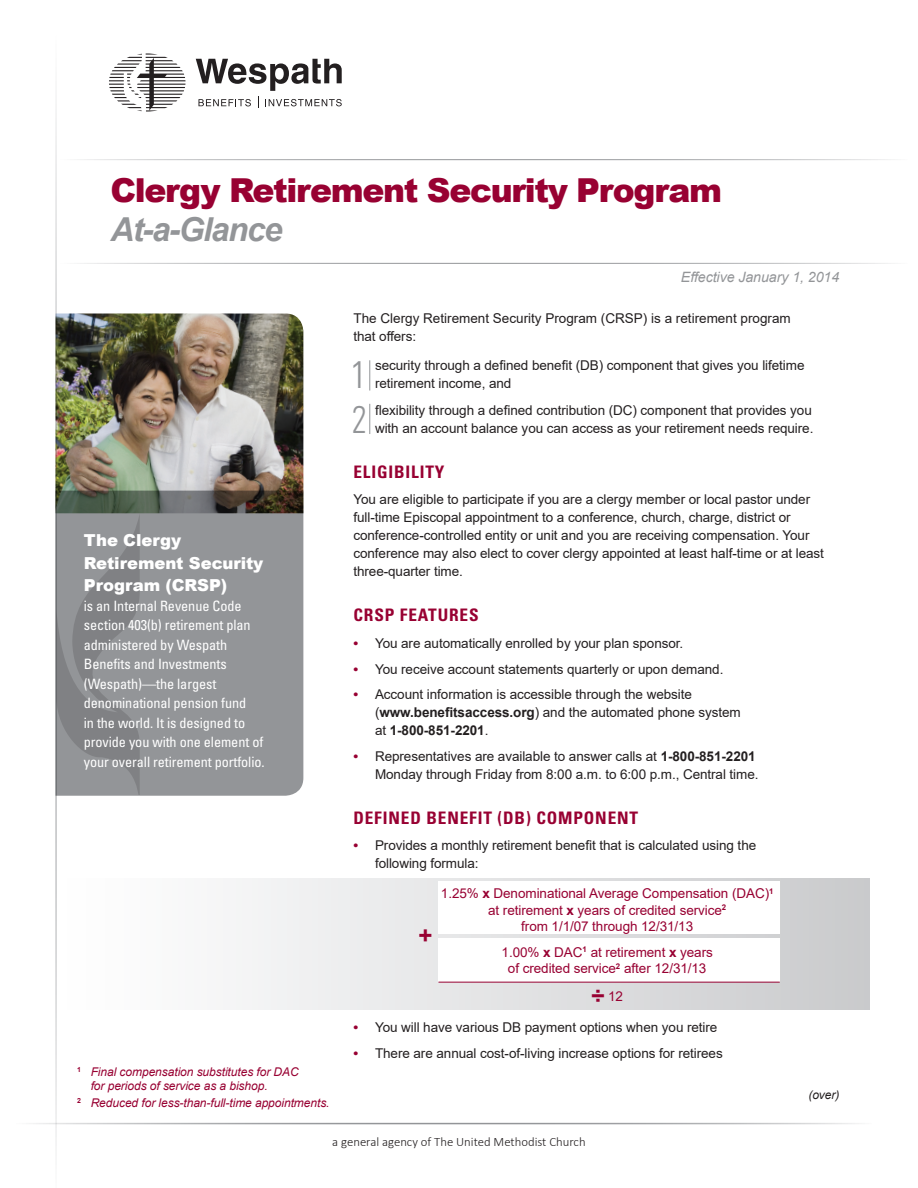
<style>
.page{position:relative;width:918px;height:1188px;background:#fff}
.page>*{position:absolute;margin:0;border:0;box-sizing:border-box;transform-origin:0 0}
.Body_bulleted_w_colo{font:300 condensed 38.4px "Univers LT Std";color:#939598}
.Body_bulleted_w_colo-2{font:300 condensed 38.4px "Univers LT Std";color:#939598;scale:.85 1}
.A-head{font:900 33px "Arial";letter-spacing:-.04em;color:#980132}
.A-head-2{font:italic 700 33px "Arial";letter-spacing:-.04em;color:#939598}
.Body_FL_sec_indent{font:700 24px "Arial";color:#980132}
.B-head{font:700 condensed 17.25px "Univers LT Std";letter-spacing:.05em;color:#980132}
.Body{font:900 16.5px/22.5px "Arial";letter-spacing:-.005em;color:#fff}
.Body-2{font:condensed 14.25px/19.5px "Univers LT Std";letter-spacing:-.005em;color:#fff}
.Body_FL{font:italic 14.25px "Arial";letter-spacing:-.005em;color:#939598}
.Body_bulleted_w_colo-3{font:13.5px/18px "Arial";letter-spacing:-.005em;color:#231f20}
.Body_FL-2{font:13.5px/18px "Arial";letter-spacing:-.005em;color:#231f20}
.Body_FL_sec_indent-2{font:13.5px/16.5px "Arial";letter-spacing:-.005em;color:#980132;text-align:center}
.TextFooterAndAddress{font:300 12.75px "Calibri";color:#231f20}
.Body_FL_sec_indent-3{font:italic 12px/14.4px "Arial";letter-spacing:-.005em;color:#980132}
.Body_FL-3{font:italic 12px "Arial";color:#231f20}
.s1{font-weight:700;color:#980132}
.s2{font-weight:700}
.s3{font-weight:700;font-size:24px}
</style>
<div class="page">
<div style="left:57px;top:878px;width:812px;height:132px;background:linear-gradient(to right,#fff,#cacbcd)"></div>
<div style="left:438px;top:938px;width:342px;height:44px;background:#fff"></div>
<div style="left:438px;top:881px;width:342px;height:53px;background:#fff"></div>
<hr style="left:56px;top:159px;width:851px;height:1px;background:#939598">
<hr style="left:12px;top:1123px;width:860px;height:1px;background:#939598">
<hr style="left:56px;top:263px;width:851px;height:1px;background:#939598">
<div style="left:57px;top:513px;width:246px;height:283px;background:#939598"></div>
<div style="left:56px;top:513px;width:97px;height:281px;background:#939598"></div>
<svg style="left:57px;top:513px;width:83px;height:281px"></svg>
<img style="left:57px;top:314px;width:246px;height:199px">
<hr style="left:56px;top:36px;width:1px;height:1152px;background:#939598">
<hr style="left:369px;top:360px;width:1px;height:31px;background:#939598">
<hr style="left:369px;top:404px;width:1px;height:30px;background:#939598">
<hr style="left:438px;top:982px;width:342px;height:1px;background:#980132">
<svg style="left:196px;top:59px;width:146px;height:49px"></svg>
<svg style="left:109px;top:53px;width:77px;height:59px"></svg>
<p class="A-head" style="left:110px;top:166px;width:613px">Clergy Retirement Security Program</p>
<p class="A-head-2" style="left:110px;top:208px;width:173px">At-a-Glance</p>
<p class="Body" style="left:84px;top:529px;width:181px">The Clergy<br>Retirement Security<br>Program (CRSP)</p>
<p class="Body-2" style="left:84px;top:596px;width:182px">is an Internal Revenue Code section 403(b) retirement plan administered by Wespath<br>Benefits and Investments (Wespath)—the largest denominational pension fund<br>in the world. It is designed to provide you with one element of your overall retirement portfolio.</p>
<p class="Body_FL_sec_indent-3" style="left:91px;top:1065px;width:210px;text-indent:-14px"><sup>1</sup> Final compensation substitutes for DAC for periods of service as a bishop.</p>
<p class="Body_FL_sec_indent-3" style="left:77px;top:1096px;width:254px"><sup>2</sup> Reduced for less-than-full-time appointments.</p>
<p class="Body_FL" style="left:681px;top:268px;width:160px">Effective January 1, 2014</p>
<p class="Body_FL-2" style="left:353px;top:310px;width:439px">The Clergy Retirement Security Program (CRSP) is a retirement program that offers:</p>
<p class="Body_bulleted_w_colo" style="left:350px;top:352px;width:19px">1</p>
<p class="Body_bulleted_w_colo-3" style="left:375px;top:356px;width:431px">security through a defined benefit (DB) component that gives you lifetime retirement income, and</p>
<p class="Body_bulleted_w_colo-2" style="left:352px;top:396px;width:19px">2</p>
<p class="Body_bulleted_w_colo-3" style="left:375px;top:401px;width:440px">flexibility through a defined contribution (DC) component that provides you with an account balance you can access as your retirement needs require.</p>
<p class="B-head" style="left:353px;top:461px;width:93px">ELIGIBILITY</p>
<p class="Body_FL-2" style="left:353px;top:491px;width:472px">You are eligible to participate if you are a clergy member or local pastor under full-time Episcopal appointment to a conference, church, charge, district or conference-controlled entity or unit and you are receiving compensation. Your conference may also elect to cover clergy appointed at least half-time or at least three-quarter time.</p>
<p class="B-head" style="left:353px;top:605px;width:127px">CRSP FEATURES</p>
<p class="Body_bulleted_w_colo-3" style="left:353px;top:634px;width:331px"><span class="s1">•</span> You are automatically enrolled by your plan sponsor.</p>
<p class="Body_bulleted_w_colo-3" style="left:353px;top:660px;width:372px"><span class="s1">•</span> You receive account statements quarterly or upon demand.</p>
<p class="Body_bulleted_w_colo-3" style="left:375px;top:685px;width:367px;text-indent:-22px"><span class="s1">•</span> Account information is accessible through the website (<span class="s2">www.benefitsaccess.org</span>) and the automated phone system at <span class="s2">1-800-851-2201</span>.</p>
<p class="Body_bulleted_w_colo-3" style="left:353px;top:747px;width:407px;text-align:right"><span class="s1">•</span> Representatives are available to answer calls at <span class="s2">1-800-851-2201<br></span>Monday through Friday from 8:00 a.m. to 6:00 p.m., Central time.</p>
<p class="B-head" style="left:353px;top:807px;width:286px">DEFINED BENEFIT (DB) COMPONENT</p>
<p class="Body_bulleted_w_colo-3" style="left:375px;top:837px;width:383px;text-indent:-22px"><span class="s1">•</span> Provides a monthly retirement benefit that is calculated using the following formula:</p>
<p class="Body_FL_sec_indent-2" style="left:441px;top:885px;width:334px">1.25% <span class="s2">x</span> Denominational Average Compensation (DAC)<sup>1 </sup>at retirement <span class="s2">x</span> years of credited service<sup>2<br></sup>from 1/1/07 through 12/31/13</p>
<p class="Body_FL_sec_indent-2" style="left:502px;top:944px;width:213px">1.00% <span class="s2">x</span> DAC<sup>1</sup> at retirement <span class="s2">x</span> years of credited service<sup>2</sup> after 12/31/13</p>
<p class="Body_FL_sec_indent-2" style="left:591px;top:988px;width:33px"><span class="s3">÷</span> 12</p>
<p class="Body_bulleted_w_colo-3" style="left:353px;top:1019px;width:366px"><span class="s1">•</span> You will have various DB payment options when you retire</p>
<p class="Body_bulleted_w_colo-3" style="left:353px;top:1044px;width:371px"><span class="s1">•</span> There are annual cost-of-living increase options for retirees</p>
<p class="Body_FL_sec_indent" style="left:418px;top:919px;width:16px">+</p>
<p class="Body_FL-3" style="left:808px;top:1087px;width:32px">(over)</p>
<p class="TextFooterAndAddress" style="left:332px;top:1134px;width:255px">a general agency of The United Methodist Church</p>
</div>
